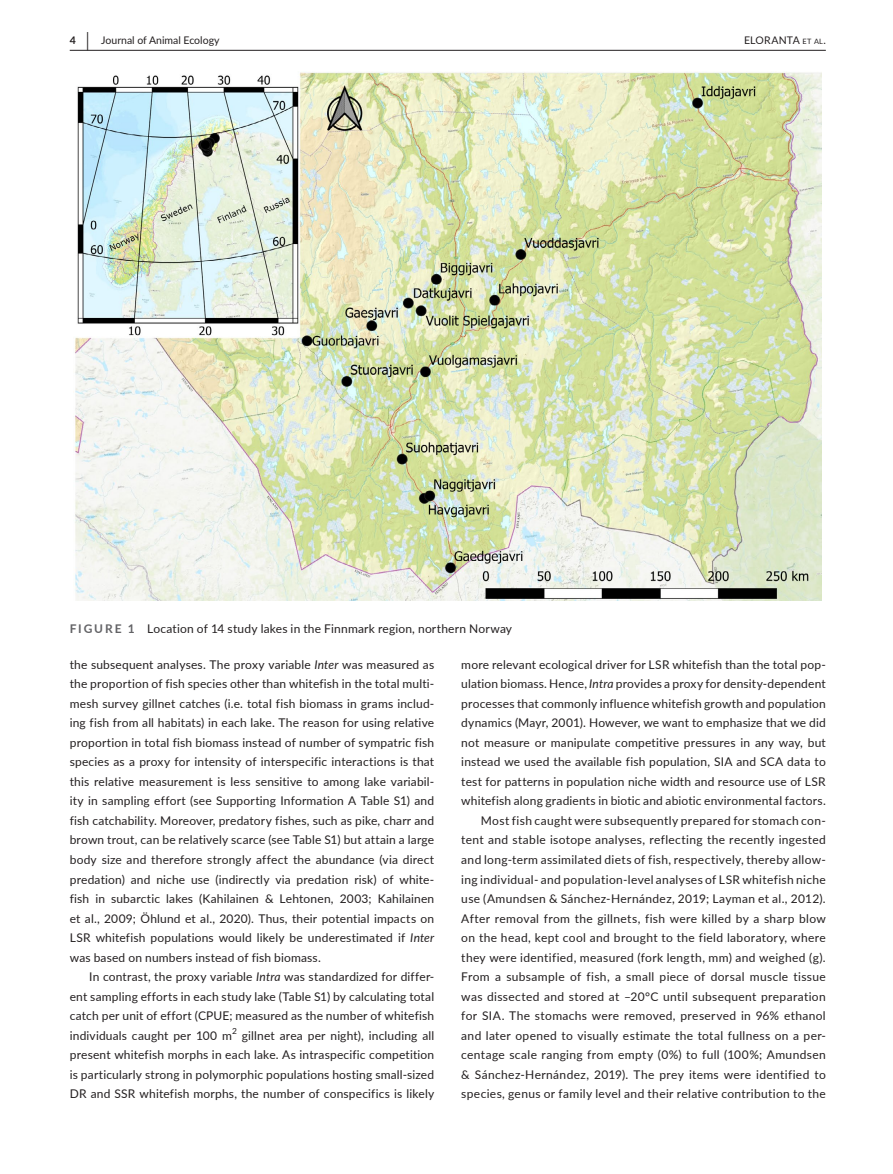
<style>
.page{position:relative;width:893px;height:1174px;background:#fff}
.page>*{position:absolute;margin:0;border:0;box-sizing:border-box;transform-origin:0 0}
.t1{font:12px/19.5px "Lato";letter-spacing:.025em;color:#231f20;text-align:justify}
.t2{font:10.5px "Lato";color:#231f20}
.t3{font:10.5px "Lato";letter-spacing:.02em;color:#231f20}
.t4{font:700 10.5px "Lato";color:#231f20}
.s1{font-size:19.5px}
.s2{font-size:7.35px}
.s3{font-weight:700;color:#636366}
.s4{font-style:italic}
</style>
<div class="page">
<hr style="left:70px;top:50px;width:756px;height:1px;background:#231f20">
<img style="left:74px;top:72px;width:748px;height:528px">
<p class="t4" style="left:70px;top:33px;width:21px">4 <span class="s1">|</span></p>
<p class="t2" style="left:101px;top:33px;width:120px">Journal of Animal Ecology</p>
<p class="t3" style="left:744px;top:33px;width:83px">ELORANTA <span class="s2">et al</span>.</p>
<p class="t1" style="left:70px;top:618px;width:444px"><span class="s3">FIGURE 1</span> Location of 14 study lakes in the Finnmark region, northern Norway</p>
<p class="t1" style="left:70px;top:654px;width:366px">the subsequent analyses. The proxy variable <span class="s4">Inter</span> was measured as the proportion of fish species other than whitefish in the total multi&shy;mesh survey gillnet catches (i.e. total fish biomass in grams includ&shy;ing fish from all habitats) in each lake. The reason for using relative proportion in total fish biomass instead of number of sympatric fish species as a proxy for intensity of interspecific interactions is that this relative measurement is less sensitive to among lake variabil&shy;ity in sampling effort (see Supporting Information A Table S1) and fish catchability. Moreover, predatory fishes, such as pike, charr and brown trout, can be relatively scarce (see Table S1) but attain a large body size and therefore strongly affect the abundance (via direct predation) and niche use (indirectly via predation risk) of white&shy;fish in subarctic lakes (Kahilainen &amp; Lehtonen, 2003; Kahilainen et al., 2009; Öhlund et al., 2020). Thus, their potential impacts on LSR whitefish populations would likely be underestimated if <span class="s4">Inter </span>was based on numbers instead of fish biomass.</p>
<p class="t1" style="left:70px;top:966px;width:366px;text-indent:20px">In contrast, the proxy variable <span class="s4">Intra</span> was standardized for differ&shy;ent sampling efforts in each study lake (Table S1) by calculating total catch per unit of effort (CPUE; measured as the number of whitefish individuals caught per 100 m<sup>2</sup> gillnet area per night), including all present whitefish morphs in each lake. As intraspecific competition is particularly strong in polymorphic populations hosting small-sized DR and SSR whitefish morphs, the number of conspecifics is likely</p>
<p class="t1" style="left:461px;top:654px;width:366px;text-align:right">more relevant ecological driver for LSR whitefish than the total pop&shy;ulation biomass. Hence, <span class="s4">Intra</span> provides a proxy for density-dependent processes that commonly influence whitefish growth and population dynamics (Mayr, 2001). However, we want to emphasize that we did not measure or manipulate competitive pressures in any way, but instead we used the available fish population, SIA and SCA data to test for patterns in population niche width and resource use of LSR whitefish along gradients in biotic and abiotic environmental factors.<br>Most fish caught were subsequently prepared for stomach con&shy;tent and stable isotope analyses, reflecting the recently ingested and long-term assimilated diets of fish, respectively, thereby allow&shy;ing individual- and population-level analyses of LSR whitefish niche use (Amundsen &amp; Sánchez-Hernández, 2019; Layman et al., 2012).<br>After removal from the gillnets, fish were killed by a sharp blow on the head, kept cool and brought to the field laboratory, where they were identified, measured (fork length, mm) and weighed (g).<br>From a subsample of fish, a small piece of dorsal muscle tissue was dissected and stored at –20°C until subsequent preparation for SIA. The stomachs were removed, preserved in 96% ethanol and later opened to visually estimate the total fullness on a per&shy;centage scale ranging from empty (0%) to full (100%; Amundsen &amp; Sánchez-Hernández, 2019). The prey items were identified to species, genus or family level and their relative contribution to the</p>
</div>
